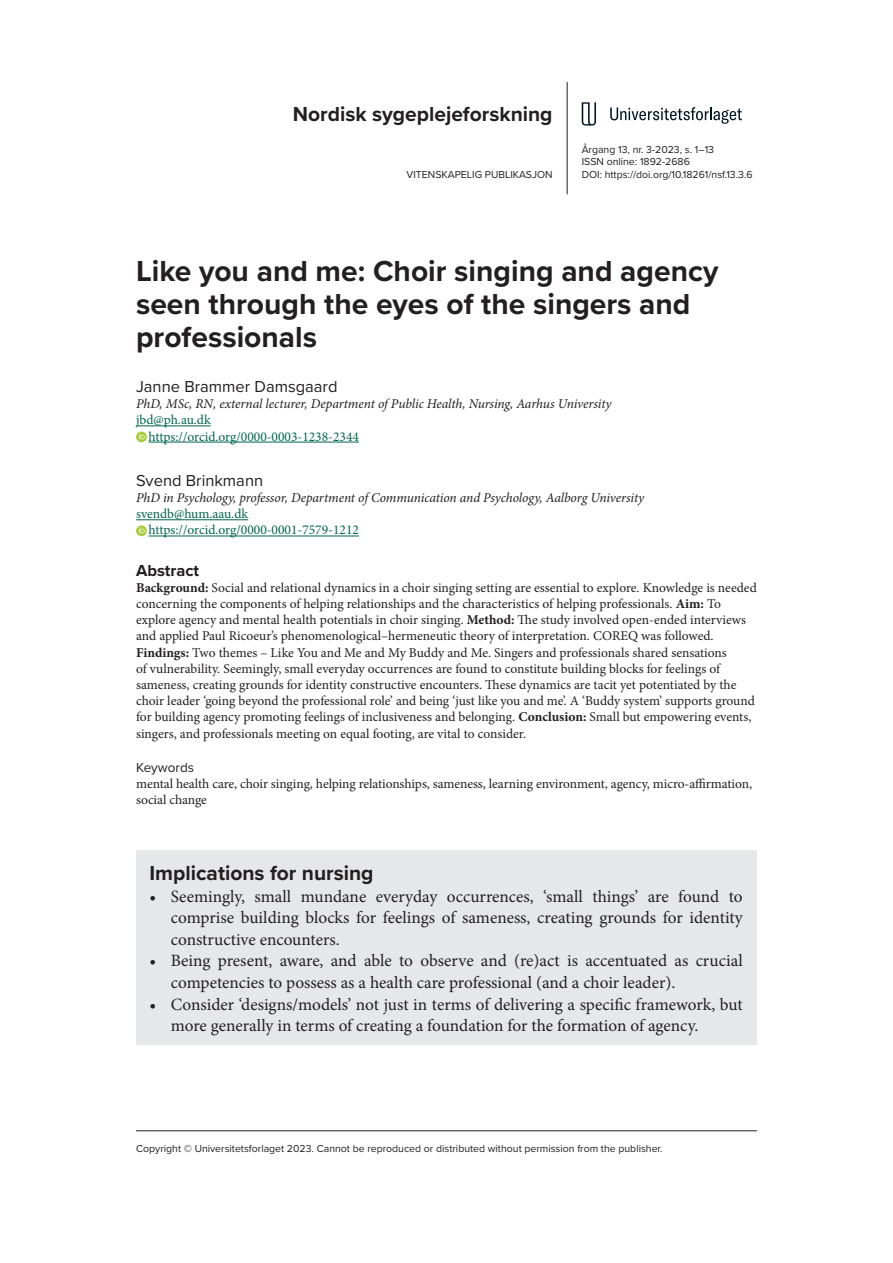
<style>
.page{position:relative;width:893px;height:1263px;background:#fff}
.page>*{position:absolute;margin:0;border:0;box-sizing:border-box;transform-origin:0 0}
.t1{font:700 30px/33px "Proxima Nova";color:#231f20}
.t2{font:700 21px "Proxima Nova";color:#231f20}
.t3{font:17.25px/21.6px "Minion Pro";letter-spacing:-.005em;color:#231f20}
.t4{font:16.5px "Proxima Nova";color:#231f20}
.t5{font:700 16.5px "Proxima Nova";color:#231f20}
.t6{font:13.5px/16.2px "Minion Pro";letter-spacing:-.005em;color:#231f20}
.t7{font:italic 13.5px "Minion Pro";letter-spacing:-.01em;color:#231f20}
.t8{font:13.5px/16.2px "Minion Pro";color:#00654a}
.t9{font:13.5px "Proxima Nova";color:#231f20}
.t10{font:10.5px/12.6px "Proxima Nova";color:#231f20}
.s1{font-weight:700}
</style>
<div class="page">
<hr style="left:567px;top:82px;width:1px;height:112px;background:#231f20">
<svg style="left:610px;top:107px;width:132px;height:17px"></svg>
<svg style="left:582px;top:102px;width:14px;height:24px"></svg>
<hr style="left:136px;top:1130px;width:621px;height:1px;background:#231f20">
<hr style="left:136px;top:425px;width:75px;height:1px;background:#00654a">
<hr style="left:149px;top:442px;width:210px;height:1px;background:#00654a">
<hr style="left:136px;top:519px;width:112px;height:1px;background:#00654a">
<hr style="left:149px;top:536px;width:210px;height:1px;background:#00654a">
<svg style="left:136px;top:431px;width:11px;height:11px"></svg>
<svg style="left:139px;top:433px;width:6px;height:6px"></svg>
<svg style="left:136px;top:525px;width:11px;height:11px"></svg>
<svg style="left:139px;top:527px;width:6px;height:6px"></svg>
<div style="left:136px;top:850px;width:620px;height:195px;background:#e6e7e9"></div>
<h2 class="t2" style="left:293px;top:98px;width:261px">Nordisk sygeplejeforskning</h2>
<p class="t10" style="left:582px;top:143px;width:134px">Årgang 13, nr. 3-2023, s. 1–13<br>ISSN online: 1892-2686</p>
<p class="t10" style="left:407px;top:168px;width:148px">VITENSKAPELIG PUBLIKASJON</p>
<p class="t10" style="left:582px;top:168px;width:172px">DOI: https://doi.org/10.18261/nsf.13.3.6</p>
<h1 class="t1" style="left:136px;top:253px;width:584px">Like you and me: Choir singing and agency seen through the eyes of the singers and professionals</h1>
<p class="t4" style="left:136px;top:374px;width:203px">Janne Brammer Damsgaard</p>
<p class="t7" style="left:136px;top:395px;width:477px">PhD, MSc, RN, external lecturer, Department of Public Health, Nursing, Aarhus University</p>
<p class="t8" style="left:149px;top:412px;width:212px;text-indent:-12px">jbd@ph.au.dk https://orcid.org/0000-0003-1238-2344</p>
<p class="t4" style="left:136px;top:468px;width:129px">Svend Brinkmann</p>
<p class="t7" style="left:136px;top:488px;width:510px">PhD in Psychology, professor, Department of Communication and Psychology, Aalborg University</p>
<p class="t8" style="left:149px;top:506px;width:212px;text-indent:-12px">svendb@hum.aau.dk https://orcid.org/0000-0001-7579-1212</p>
<p class="t5" style="left:136px;top:558px;width:65px">Abstract</p>
<p class="t6" style="left:136px;top:579px;width:622px"><span class="s1">Background:</span> Social and relational dynamics in a choir singing setting are essential to explore. Knowledge is needed concerning the components of helping relationships and the characteristics of helping professionals. <span class="s1">Aim:</span> To explore agency and mental health potentials in choir singing. <span class="s1">Method:</span> The study involved open-ended interviews and applied Paul Ricoeur’s phenomenological–hermeneutic theory of interpretation. COREQ was followed.<br><span class="s1">Findings:</span> Two themes – Like You and Me and My Buddy and Me. Singers and professionals shared sensations<br>of vulnerability. Seemingly, small everyday occurrences are found to constitute building blocks for feelings of sameness, creating grounds for identity constructive encounters. These dynamics are tacit yet potentiated by the choir leader ‘going beyond the professional role’ and being ‘just like you and me’. A ‘Buddy system’ supports ground for building agency promoting feelings of inclusiveness and belonging. <span class="s1">Conclusion:</span> Small but empowering events, singers, and professionals meeting on equal footing, are vital to consider.</p>
<p class="t9" style="left:136px;top:757px;width:59px">Keywords</p>
<p class="t6" style="left:136px;top:776px;width:617px">mental health care, choir singing, helping relationships, sameness, learning environment, agency, micro-affirmation, social change</p>
<h2 class="t2" style="left:150px;top:857px;width:225px">Implications for nursing</h2>
<p class="t3" style="left:171px;top:885px;width:573px;text-align:justify;text-indent:-21px">• Seemingly, small mundane everyday occurrences, ‘small things’ are found to comprise building blocks for feelings of sameness, creating grounds for identity constructive encounters.</p>
<p class="t3" style="left:171px;top:950px;width:573px;text-indent:-21px">• Being present, aware, and able to observe and (re)act is accentuated as crucial competencies to possess as a health care professional (and a choir leader).</p>
<p class="t3" style="left:171px;top:993px;width:573px;text-indent:-21px">• Consider ‘designs/models’ not just in terms of delivering a specific framework, but more generally in terms of creating a foundation for the formation of agency.</p>
<p class="t10" style="left:136px;top:1142px;width:528px">Copyright © Universitetsforlaget 2023. Cannot be reproduced or distributed without permission from the publisher.</p>
</div>
